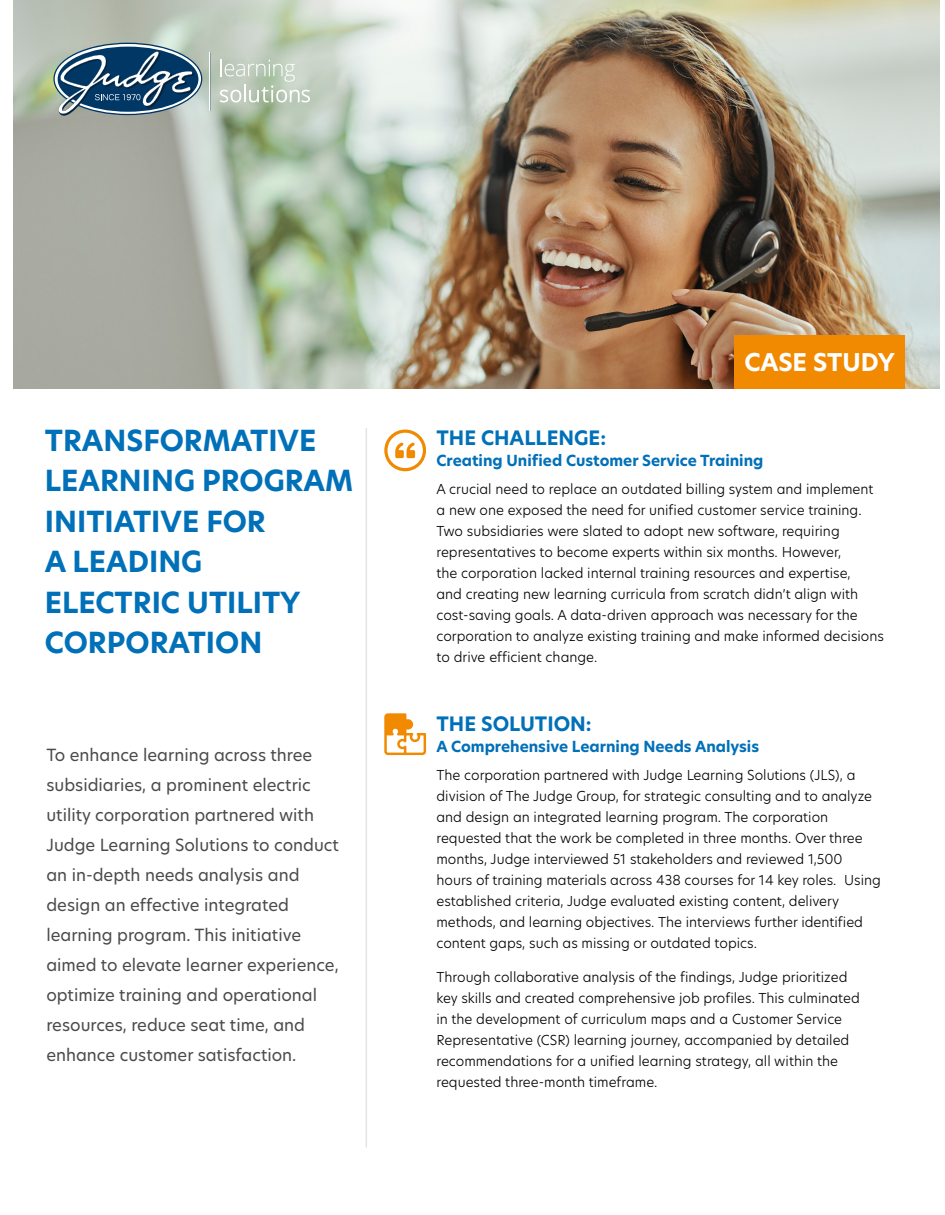
<style>
.page{position:relative;width:945px;height:1215px;background:#fff}
.page>*{position:absolute;margin:0;border:0;box-sizing:border-box;transform-origin:0 0}
.t1{font:700 28.5px/40.5px "New Hero";color:#0070b9}
.Challenge__Solution__Result{font:700 24px "New Hero";letter-spacing:-.005em;color:#fff}
.Challenge__Solution__Result-2{font:700 19.5px "New Hero";color:#0070b9}
.intro_body{font:16.5px/30px "New Hero";color:#4a4a4d}
.subheader{font:700 15px "New Hero";color:#0070b9}
.body{font:300 13.5px/21px "New Hero";color:#000}
</style>
<div class="page">
<img style="left:14px;top:0;width:925px;height:388px">
<hr style="left:366px;top:428px;width:1px;height:720px;background:#000">
<svg style="left:384px;top:713px;width:42px;height:42px"></svg>
<svg style="left:384px;top:430px;width:42px;height:41px"></svg>
<div style="left:734px;top:336px;width:170px;height:53px;background:#f18a00"></div>
<svg style="left:53px;top:43px;width:149px;height:73px;background:#5b7b91"></svg>
<hr style="left:209px;top:53px;width:1px;height:58px;background:#fff">
<svg style="left:220px;top:59px;width:90px;height:43px;background:#c8d3c5"></svg>
<p class="t1" style="left:45px;top:420px;width:310px">TRANSFORMATIVE<br>LEARNING PROGRAM<br>INITIATIVE FOR<br>A LEADING<br>ELECTRIC UTILITY<br>CORPORATION</p>
<p class="intro_body" style="left:46px;top:740px;width:294px">To enhance learning across three subsidiaries, a prominent electric utility corporation partnered with Judge Learning Solutions to conduct an in-depth needs analysis and design an effective integrated learning program. This initiative aimed to elevate learner experience, optimize training and operational resources, reduce seat time, and enhance customer satisfaction.</p>
<p class="Challenge__Solution__Result" style="left:744px;top:346px;width:152px">CASE STUDY</p>
<p class="Challenge__Solution__Result-2" style="left:436px;top:425px;width:171px">THE CHALLENGE:</p>
<p class="subheader" style="left:436px;top:450px;width:328px">Creating Unified Customer Service Training</p>
<p class="body" style="left:436px;top:478px;width:449px">A crucial need to replace an outdated billing system and implement a new one exposed the need for unified customer service training.<br>Two subsidiaries were slated to adopt new software, requiring representatives to become experts within six months. However,<br>the corporation lacked internal training resources and expertise,<br>and creating new learning curricula from scratch didn’t align with cost-saving goals. A data-driven approach was necessary for the corporation to analyze existing training and make informed decisions to drive efficient change.</p>
<p class="Challenge__Solution__Result-2" style="left:436px;top:710px;width:157px">THE SOLUTION:</p>
<p class="subheader" style="left:436px;top:736px;width:324px">A Comprehensive Learning Needs Analysis</p>
<p class="body" style="left:436px;top:764px;width:446px">The corporation partnered with Judge Learning Solutions (JLS), a division of The Judge Group, for strategic consulting and to analyze and design an integrated learning program. The corporation requested that the work be completed in three months. Over three months, Judge interviewed 51 stakeholders and reviewed 1,500 hours of training materials across 438 courses for 14 key roles. Using established criteria, Judge evaluated existing content, delivery methods, and learning objectives. The interviews further identified content gaps, such as missing or outdated topics.</p>
<p class="body" style="left:436px;top:966px;width:425px">Through collaborative analysis of the findings, Judge prioritized key skills and created comprehensive job profiles. This culminated in the development of curriculum maps and a Customer Service Representative (CSR) learning journey, accompanied by detailed recommendations for a unified learning strategy, all within the requested three-month timeframe.</p>
</div>
